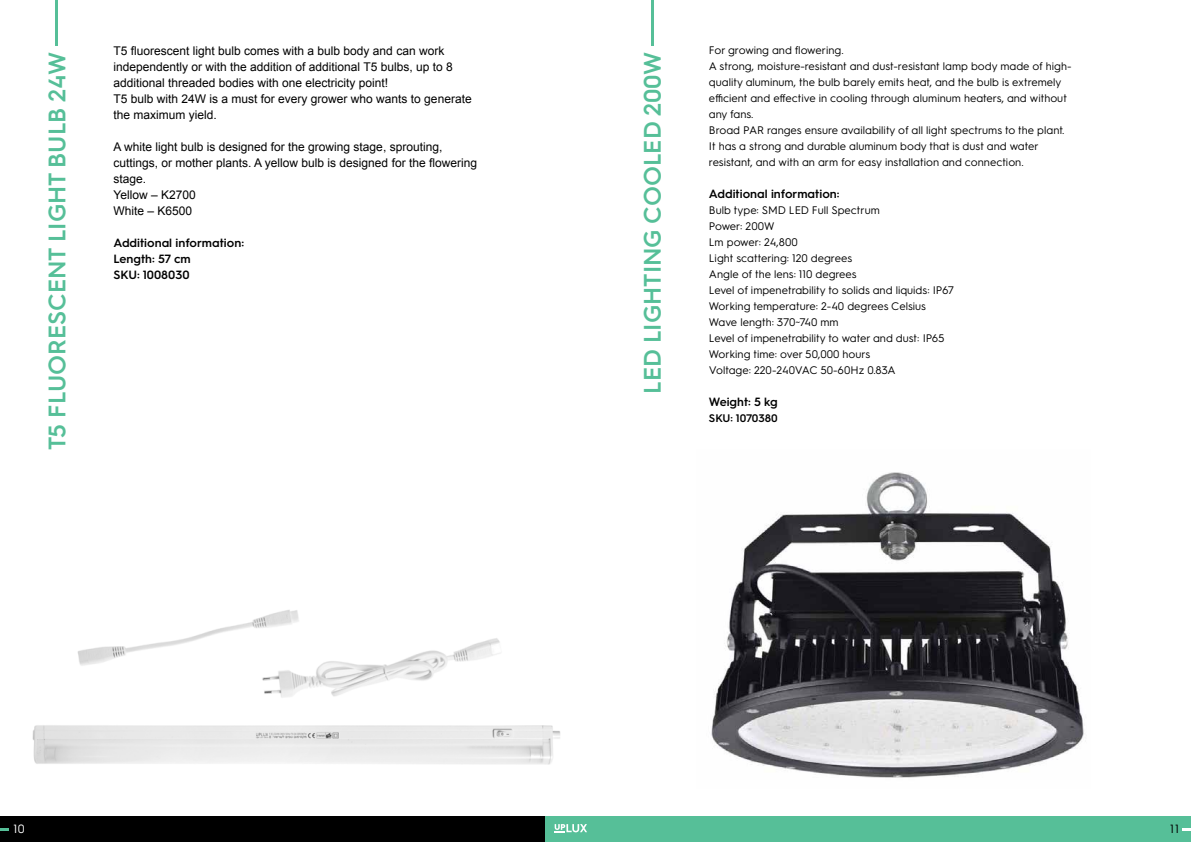
<style>
.page{position:relative;width:1191px;height:842px;background:#fff}
.page>*{position:absolute;margin:0;border:0;box-sizing:border-box;transform-origin:0 0}
.t1{font:600 24px "Hurme Geometric Sans 3";color:#56bf98}
.t2{font:12px/16px "Arial";color:#000}
.t3{font:600 12px/16px "Hurme Geometric Sans 3";color:#000}
.t4{font:12px "Hurme Geometric Sans 3";color:#fff}
.t5{font:12px "Hurme Geometric Sans 3";color:#000}
.t6{font:11px/16px "Hurme Geometric Sans 3";color:#000}
.t7{font:600 11px "Hurme Geometric Sans 3";color:#000}
</style>
<div class="page">
<div style="left:0;top:816px;width:1191px;height:26px;background:#000"></div>
<svg style="left:0;top:828px;width:9px;height:2px"></svg>
<div style="left:545px;top:816px;width:646px;height:26px;background:#56bf98"></div>
<svg style="left:554px;top:824px;width:33px;height:8px"></svg>
<svg style="left:1182px;top:828px;width:9px;height:2px"></svg>
<hr style="left:56px;top:0;width:2px;height:45px;background:#56bf98">
<hr style="left:651px;top:0;width:2px;height:45px;background:#56bf98">
<img style="left:32px;top:610px;width:528px;height:155px">
<img style="left:711px;top:472px;width:373px;height:306px">
<p class="t2" style="left:113px;top:43px;width:360px">T5 fluorescent light bulb comes with a bulb body and can work independently or with the addition of additional T5 bulbs, up to 8 additional threaded bodies with one electricity point!<br>T5 bulb with 24W is a must for every grower who wants to generate the maximum yield.</p>
<p class="t2" style="left:113px;top:139px;width:365px">A white light bulb is designed for the growing stage, sprouting, cuttings, or mother plants. A yellow bulb is designed for the flowering stage.<br>Yellow – K2700<br>White – K6500</p>
<p class="t3" style="left:113px;top:234px;width:132px">Additional information:<br>Length: 57 cm<br>SKU: 1008030</p>
<h1 class="t1" style="left:40px;top:450px;width:400px;rotate:-90deg">T5 FLUORESCENT LIGHT BULB 24W</h1>
<h1 class="t1" style="left:635px;top:394px;width:344px;rotate:-90deg">LED LIGHTING COOLED 200W</h1>
<p class="t6" style="left:709px;top:42px;width:364px">For growing and flowering.<br>A strong, moisture-resistant and dust-resistant lamp body made of high&shy;quality aluminum, the bulb barely emits heat, and the bulb is extremely efficient and effective in cooling through aluminum heaters, and without any fans.<br>Broad PAR ranges ensure availability of all light spectrums to the plant.<br>It has a strong and durable aluminum body that is dust and water resistant, and with an arm for easy installation and connection.</p>
<p class="t3" style="left:709px;top:185px;width:132px">Additional information:</p>
<p class="t6" style="left:709px;top:202px;width:246px">Bulb type: SMD LED Full Spectrum<br>Power: 200W<br>Lm power: 24,800<br>Light scattering: 120 degrees<br>Angle of the lens: 110 degrees<br>Level of impenetrability to solids and liquids: IP67<br>Working temperature: 2-40 degrees Celsius<br>Wave length: 370~740 mm<br>Level of impenetrability to water and dust: IP65<br>Working time: over 50,000 hours<br>Voltage: 220-240VAC 50-60Hz 0.83A</p>
<p class="t3" style="left:709px;top:393px;width:70px">Weight: 5 kg</p>
<p class="t7" style="left:709px;top:411px;width:70px">SKU: 1070380</p>
<p class="t4" style="left:14px;top:821px;width:13px">10</p>
<p class="t5" style="left:1170px;top:821px;width:10px">11</p>
</div>
